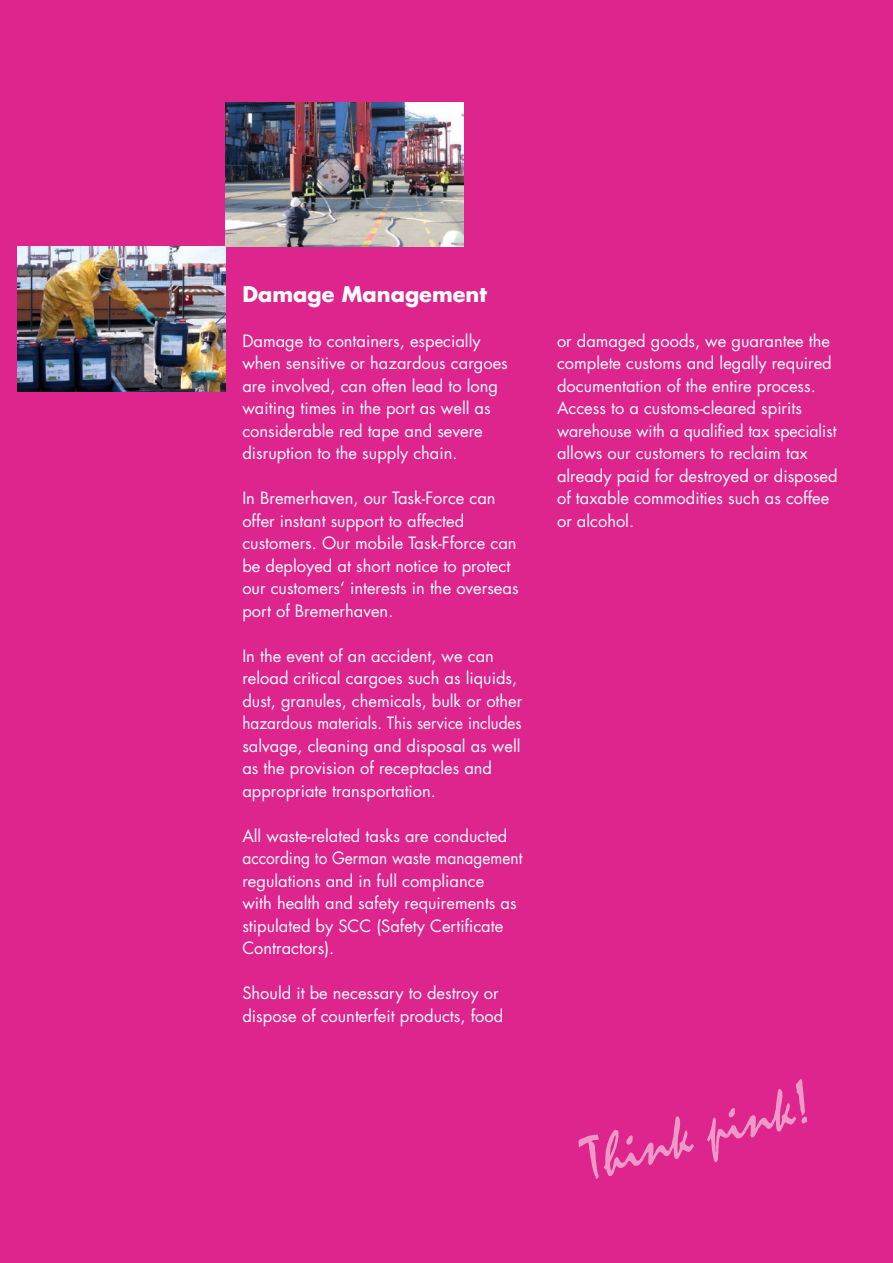
<style>
.page{position:relative;width:893px;height:1263px;background:#fff}
.page>*{position:absolute;margin:0;border:0;box-sizing:border-box;transform-origin:0 0}
.t1{font:61.5px "Mistral";color:#ee9ac8}
.t2{font:700 21px "Futura LT Pro";color:#fff}
.t3{font:16.5px/22.5px "Futura Std";color:#fff}
</style>
<div class="page">
<div style="left:0;top:0;width:893px;height:1262px;background:#de248d"></div>
<img style="left:17px;top:247px;width:208px;height:144px">
<img style="left:225px;top:102px;width:238px;height:145px">
<p class="t2" style="left:242px;top:277px;width:246px">Damage Management</p>
<p class="t3" style="left:242px;top:329px;width:267px">Damage to containers, especially when sensitive or hazardous cargoes are involved, can often lead to long waiting times in the port as well as considerable red tape and severe disruption to the supply chain.</p>
<p class="t3" style="left:242px;top:487px;width:278px">In Bremerhaven, our Task-Force can offer instant support to affected customers. Our mobile Task-Fforce can be deployed at short notice to protect our customers‘ interests in the overseas port of Bremerhaven.</p>
<p class="t3" style="left:242px;top:644px;width:281px">In the event of an accident, we can reload critical cargoes such as liquids, dust, granules, chemicals, bulk or other hazardous materials. This service includes salvage, cleaning and disposal as well as the provision of receptacles and appropriate transportation.</p>
<p class="t3" style="left:242px;top:824px;width:282px">All waste-related tasks are conducted according to German waste management regulations and in full compliance<br>with health and safety requirements as stipulated by SCC (Safety Certificate Contractors).</p>
<p class="t3" style="left:242px;top:982px;width:262px">Should it be necessary to destroy or dispose of counterfeit products, food</p>
<p class="t3" style="left:557px;top:329px;width:282px">or damaged goods, we guarantee the complete customs and legally required documentation of the entire process.<br>Access to a customs-cleared spirits warehouse with a qualified tax specialist allows our customers to reclaim tax already paid for destroyed or disposed of taxable commodities such as coffee or alcohol.</p>
<h1 class="t1" style="left:576px;top:1125px;width:235px;rotate:-15deg">Think pink!</h1>
</div>
